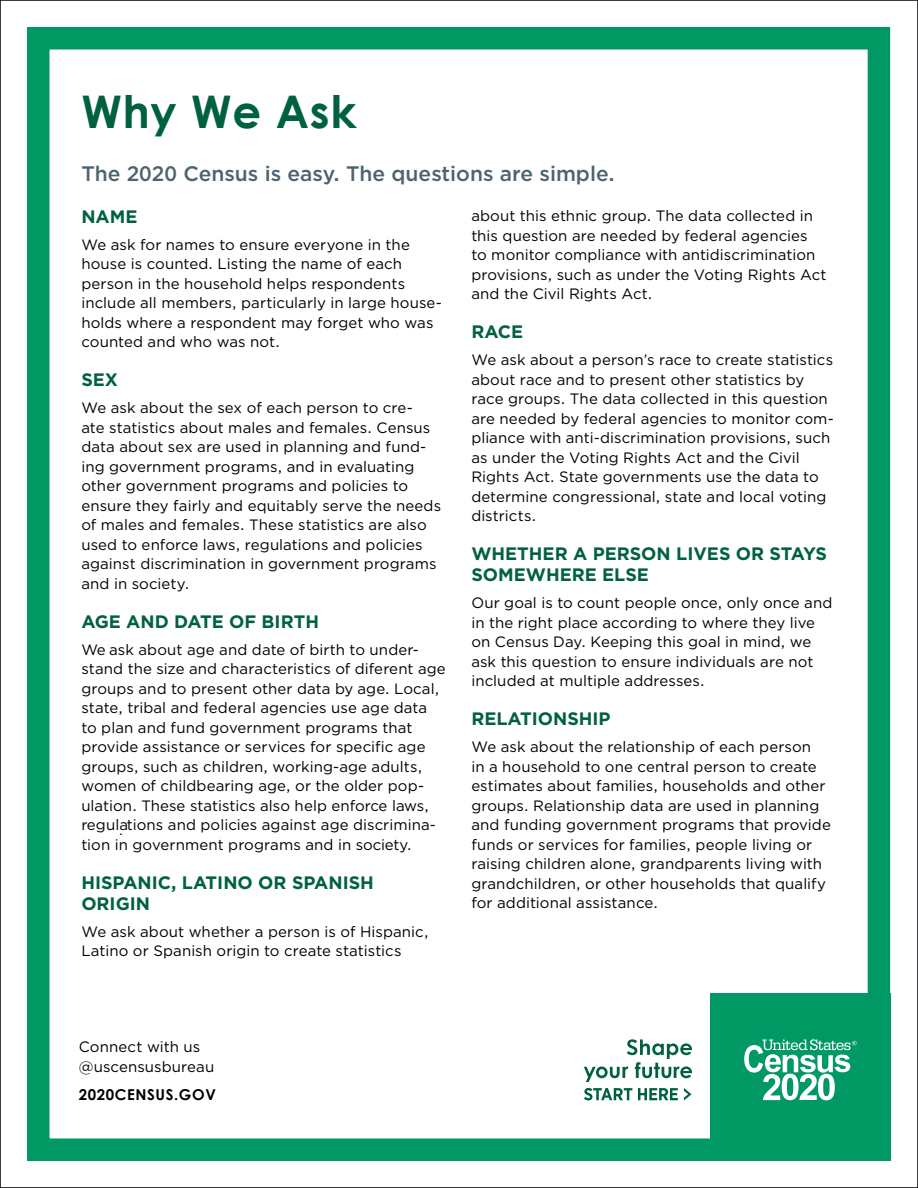
<style>
.page{position:relative;width:918px;height:1188px;background:#fff}
.page>*{position:absolute;margin:0;border:0;box-sizing:border-box;transform-origin:0 0}
.Title-D{font:700 45px "Century Gothic";letter-spacing:.02em;color:#006140}
.subhead1-D{font:500 21px "Gotham";color:#4d636f}
.subhead1-D-2{font:700 18px/21px "Gotham";color:#006140}
.body_text{font:15px/19.5px "Gotham";letter-spacing:.005em;color:#000}
.t1{font:700 15px "Century Gothic";letter-spacing:.04em;color:#000}
</style>
<div class="page">
<div style="left:27px;top:27px;width:863px;height:1134px;border:22px solid #009964"></div>
<div style="left:710px;top:994px;width:180px;height:167px;background:#009964"></div>
<svg style="left:584px;top:1088px;width:48px;height:12px"></svg>
<svg style="left:638px;top:1088px;width:40px;height:12px"></svg>
<svg style="left:684px;top:1088px;width:8px;height:12px"></svg>
<svg style="left:584px;top:1039px;width:108px;height:43px"></svg>
<svg style="left:744px;top:1039px;width:113px;height:61px"></svg>
<p class="Title-D" style="left:81px;top:78px;width:277px">Why We Ask</p>
<p class="subhead1-D" style="left:81px;top:160px;width:535px">The 2020 Census is easy. The questions are simple.</p>
<p class="subhead1-D-2" style="left:81px;top:206px;width:58px">NAME</p>
<p class="body_text" style="left:81px;top:234px;width:362px">We ask for names to ensure everyone in the house is counted. Listing the name of each person in the household helps respondents include all members, particularly in large house&shy;holds where a respondent may forget who was counted and who was not.</p>
<p class="subhead1-D-2" style="left:81px;top:369px;width:38px">SEX</p>
<p class="body_text" style="left:81px;top:398px;width:361px">We ask about the sex of each person to cre-<br>ate statistics about males and females. Census data about sex are used in planning and fund&shy;ing government programs, and in evaluating other government programs and policies to ensure they fairly and equitably serve the needs of males and females. These statistics are also used to enforce laws, regulations and policies against discrimination in government programs and in society.</p>
<p class="subhead1-D-2" style="left:81px;top:611px;width:239px">AGE AND DATE OF BIRTH</p>
<p class="body_text" style="left:81px;top:639px;width:366px">We ask about age and date of birth to under&shy;stand the size and characteristics of diferent age groups and to present other data by age. Local, state, tribal and federal agencies use age data to plan and fund government programs that provide assistance or services for specific age groups, such as children, working-age adults, women of childbearing age, or the older pop&shy;ulation. These statistics also help enforce laws, regula<sub>.</sub> tions and policies against age discrimina&shy;tion in government programs and in society.</p>
<p class="subhead1-D-2" style="left:81px;top:872px;width:294px">HISPANIC, LATINO OR SPANISH<br>ORIGIN</p>
<p class="body_text" style="left:81px;top:921px;width:349px">We ask about whether a person is of Hispanic,<br>Latino or Spanish origin to create statistics</p>
<p class="body_text" style="left:471px;top:206px;width:357px">about this ethnic group. The data collected in this question are needed by federal agencies to monitor compliance with antidiscrimination provisions, such as under the Voting Rights Act and the Civil Rights Act.</p>
<p class="subhead1-D-2" style="left:471px;top:321px;width:53px">RACE</p>
<p class="body_text" style="left:471px;top:350px;width:364px">We ask about a person’s race to create statistics about race and to present other statistics by race groups. The data collected in this question are needed by federal agencies to monitor com&shy;pliance with anti-discrimination provisions, such as under the Voting Rights Act and the Civil Rights Act. State governments use the data to determine congressional, state and local voting districts.</p>
<p class="subhead1-D-2" style="left:471px;top:543px;width:357px">WHETHER A PERSON LIVES OR STAYS<br>SOMEWHERE ELSE</p>
<p class="body_text" style="left:471px;top:593px;width:363px">Our goal is to count people once, only once and in the right place according to where they live on Census Day. Keeping this goal in mind, we ask this question to ensure individuals are not included at multiple addresses.</p>
<p class="subhead1-D-2" style="left:471px;top:708px;width:141px">RELATIONSHIP</p>
<p class="body_text" style="left:471px;top:737px;width:361px">We ask about the relationship of each person<br>in a household to one central person to create estimates about families, households and other groups. Relationship data are used in planning and funding government programs that provide funds or services for families, people living or raising children alone, grandparents living with grandchildren, or other households that qualify for additional assistance.</p>
<p class="body_text" style="left:79px;top:1037px;width:137px">Connect with us @uscensusbureau</p>
<p class="t1" style="left:79px;top:1083px;width:139px">2020CENSUS.GOV</p>
</div>
